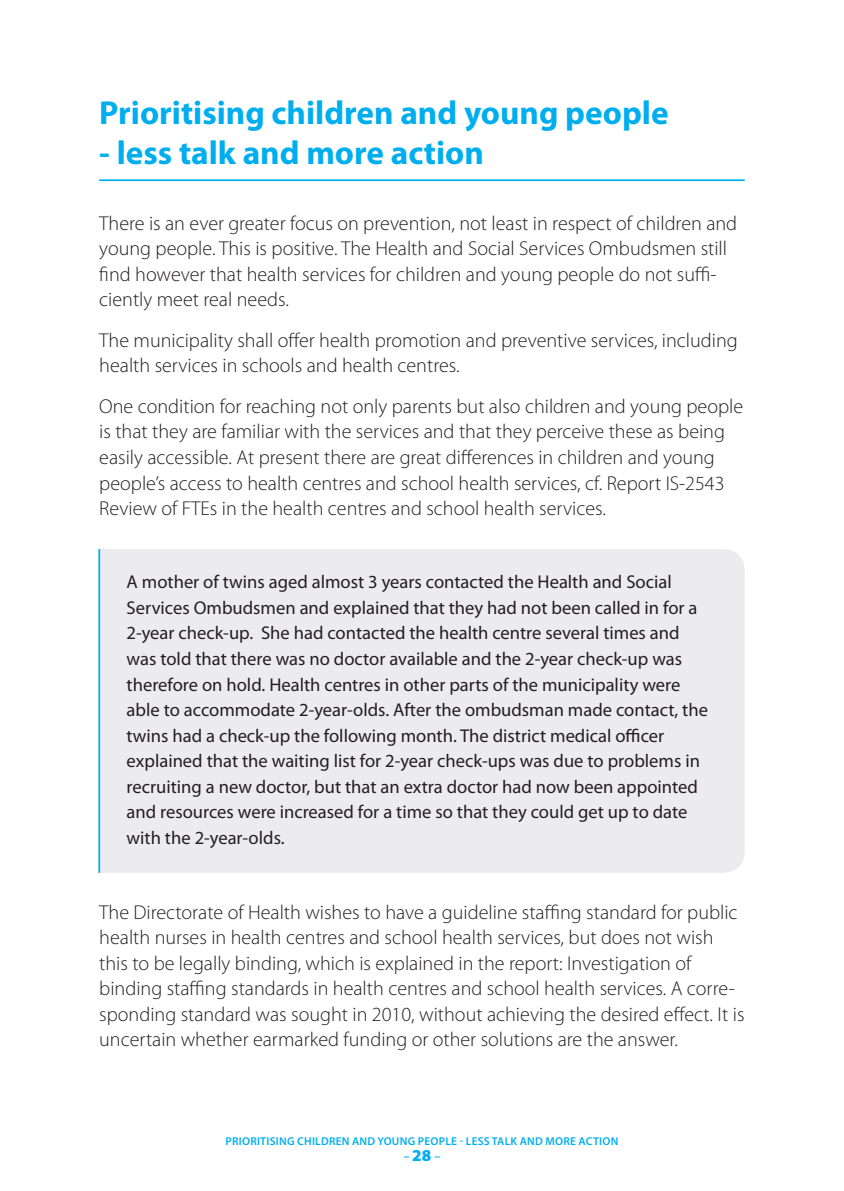
<style>
.page{position:relative;width:844px;height:1191px;background:#fff}
.page>*{position:absolute;margin:0;border:0;box-sizing:border-box;transform-origin:0 0}
.t1{font:700 33.25px "Myriad Pro";color:#00aeef}
.t2{font:300 20.12px/25.6px "Myriad Pro";color:#231f20}
.t3{font:18.55px/25.6px "Myriad Pro";color:#231f20}
.t4{font:600 12.25px "Myriad Pro";color:#00aeef}
.t5{font:600 11.38px "Myriad Pro";letter-spacing:.02em;color:#00aeef}
.s1{font-weight:900;font-size:16.62px}
</style>
<div class="page">
<hr style="left:99px;top:179px;width:645px;height:2px;background:#00aeef">
<div style="left:100px;top:549px;width:644px;height:324px;background:#ececee"></div>
<hr style="left:98px;top:549px;width:2px;height:324px;background:#00aeef">
<h1 class="t1" style="left:99px;top:91px;width:570px">Prioritising children and young people</h1>
<h1 class="t1" style="left:99px;top:132px;width:386px">- less talk and more action</h1>
<p class="t2" style="left:99px;top:210px;width:639px">There is an ever greater focus on prevention, not least in respect of children and young people. This is positive. The Health and Social Services Ombudsmen still find however that health services for children and young people do not suffi&shy;ciently meet real needs.</p>
<p class="t2" style="left:99px;top:328px;width:640px">The municipality shall offer health promotion and preventive services, including health services in schools and health centres.</p>
<p class="t2" style="left:99px;top:394px;width:645px">One condition for reaching not only parents but also children and young people is that they are familiar with the services and that they perceive these as being easily accessible. At present there are great differences in children and young people’s access to health centres and school health services, cf. Report IS-2543<br>Review of FTEs in the health centres and school health services.</p>
<p class="t3" style="left:126px;top:569px;width:582px">A mother of twins aged almost 3 years contacted the Health and Social Services Ombudsmen and explained that they had not been called in for a 2-year check-up. She had contacted the health centre several times and was told that there was no doctor available and the 2-year check-up was therefore on hold. Health centres in other parts of the municipality were able to accommodate 2-year-olds. After the ombudsman made contact, the twins had a check-up the following month. The district medical officer explained that the waiting list for 2-year check-ups was due to problems in recruiting a new doctor, but that an extra doctor had now been appointed and resources were increased for a time so that they could get up to date with the 2-year-olds.</p>
<p class="t2" style="left:99px;top:899px;width:646px">The Directorate of Health wishes to have a guideline staffing standard for public health nurses in health centres and school health services, but does not wish this to be legally binding, which is explained in the report: Investigation of binding staffing standards in health centres and school health services. A corre&shy;sponding standard was sought in 2010, without achieving the desired effect. It is uncertain whether earmarked funding or other solutions are the answer.</p>
<p class="t5" style="left:225px;top:1134px;width:394px">PRIORITISING CHILDREN AND YOUNG PEOPLE - LESS TALK AND MORE ACTION</p>
<p class="t4" style="left:403px;top:1149px;width:39px">– <span class="s1">28</span> –</p>
</div>
